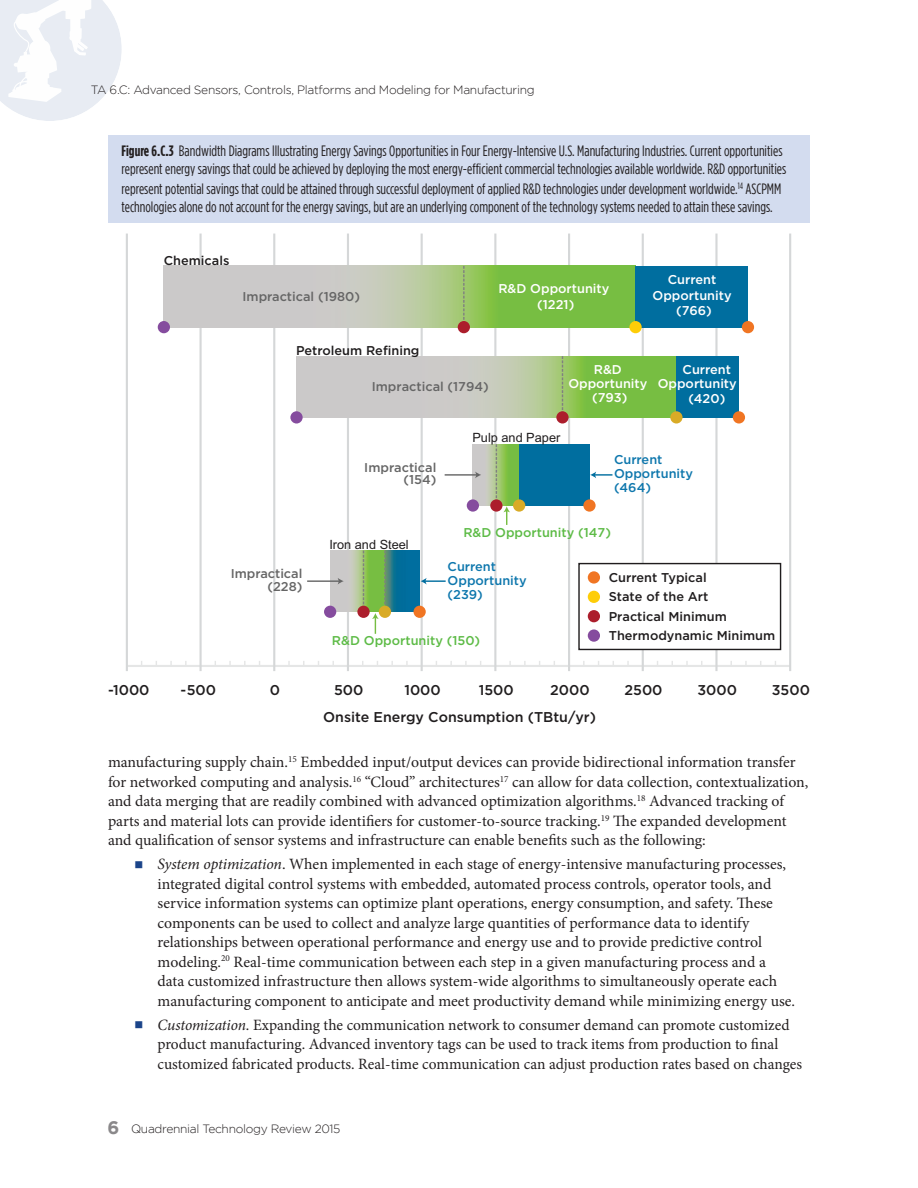
<style>
.page{position:relative;width:918px;height:1188px;background:#fff}
.page>*{position:absolute;margin:0;border:0;box-sizing:border-box;transform-origin:0 0}
.Bullet_Text{font:15.75px/19.5px "Minion Pro";color:#231f20}
.Body_Text{font:15.75px/19.5px "Minion Pro";color:#231f20}
.Figure_Text{font:15px/18px "Gotham Condensed";color:#231f20}
.t1{font:500 14.1px "Gotham";color:#201d1e}
.t2{font:500 12.75px/19.4px "Gotham";color:#201d1e}
.t3{font:500 12.75px/15.6px "Gotham";color:#fff;text-align:center}
.t4{font:500 12.75px/12.8px "Gotham";color:#666;text-align:right}
.t5{font:500 12.75px/14.1px "Gotham";color:#0e77ad}
.t6{font:500 12.75px "Gotham";color:#5dbb46}
.t7{font:12.75px "Arial";color:#201d1e}
.t8{font:300 12px "Gotham";letter-spacing:-.025em;color:#231f20}
.s1{font-weight:700}
.s2{color:#1b4489}
.s3{font-style:italic}
.s4{font-weight:700;font-size:18px;color:#8a888a}
</style>
<div class="page">
<svg style="left:0;top:0;width:122px;height:121px"></svg>
<div style="left:108px;top:135px;width:702px;height:88px;background:#d3dcef"></div>
<hr style="left:127px;top:665px;width:663px;height:2px;background:#e5e6e6">
<hr style="left:789px;top:234px;width:2px;height:437px;background:#d5d7d8">
<hr style="left:126px;top:234px;width:2px;height:437px;background:#d5d7d8">
<hr style="left:200px;top:234px;width:2px;height:437px;background:#d5d7d8">
<hr style="left:273px;top:234px;width:2px;height:437px;background:#d5d7d8">
<hr style="left:347px;top:234px;width:2px;height:437px;background:#d5d7d8">
<hr style="left:421px;top:234px;width:2px;height:437px;background:#d5d7d8">
<hr style="left:494px;top:234px;width:2px;height:437px;background:#d5d7d8">
<hr style="left:568px;top:234px;width:2px;height:437px;background:#d5d7d8">
<hr style="left:642px;top:234px;width:2px;height:437px;background:#d5d7d8">
<hr style="left:715px;top:234px;width:3px;height:437px;background:#d5d7d8">
<svg style="left:164px;top:266px;width:472px;height:61px;background:#aac590"></svg>
<div style="left:636px;top:266px;width:112px;height:61px;background:#006e9f"></div>
<svg style="left:463px;top:266px;width:2px;height:55px"></svg>
<svg style="left:297px;top:356px;width:379px;height:61px;background:#b0c699"></svg>
<div style="left:676px;top:356px;width:63px;height:61px;background:#006e9f"></div>
<svg style="left:562px;top:356px;width:1px;height:55px"></svg>
<svg style="left:473px;top:444px;width:46px;height:62px;background:#a5c585"></svg>
<div style="left:519px;top:444px;width:70px;height:62px;background:#006e9f"></div>
<svg style="left:496px;top:444px;width:1px;height:55px"></svg>
<svg style="left:590px;top:472px;width:22px;height:6px"></svg>
<hr style="left:445px;top:474px;width:32px;height:2px;background:#666">
<svg style="left:475px;top:472px;width:6px;height:6px"></svg>
<svg style="left:503px;top:506px;width:7px;height:19px"></svg>
<div style="left:742px;top:321px;width:12px;height:12px;background:#f07523;border-radius:50%"></div>
<div style="left:629px;top:321px;width:13px;height:12px;background:#fecd08;border-radius:50%"></div>
<div style="left:733px;top:411px;width:12px;height:13px;background:#f07523;border-radius:50%"></div>
<svg style="left:583px;top:499px;width:13px;height:13px"></svg>
<svg style="left:290px;top:411px;width:13px;height:13px"></svg>
<div style="left:467px;top:499px;width:12px;height:13px;background:#854c9e;border-radius:50%"></div>
<div style="left:578px;top:563px;width:203px;height:87px;background:#fff;border:1px solid #201d1e"></div>
<svg style="left:386px;top:551px;width:34px;height:61px;background:#0f7295"></svg>
<svg style="left:330px;top:551px;width:42px;height:61px;background:#b7c7a4"></svg>
<svg style="left:363px;top:551px;width:1px;height:55px"></svg>
<hr style="left:425px;top:580px;width:21px;height:2px;background:#006e9f">
<svg style="left:421px;top:578px;width:6px;height:7px"></svg>
<hr style="left:307px;top:580px;width:32px;height:2px;background:#666">
<svg style="left:338px;top:578px;width:6px;height:7px"></svg>
<svg style="left:372px;top:551px;width:14px;height:83px"></svg>
<div style="left:414px;top:606px;width:12px;height:12px;background:#f07523;border-radius:50%"></div>
<div style="left:324px;top:606px;width:12px;height:12px;background:#854c9e;border-radius:50%"></div>
<div style="left:588px;top:591px;width:12px;height:12px;background:#fecd08;border-radius:50%"></div>
<div style="left:588px;top:571px;width:12px;height:13px;background:#f07523;border-radius:50%"></div>
<div style="left:588px;top:610px;width:12px;height:12px;background:#ac1e2c;border-radius:50%"></div>
<div style="left:588px;top:629px;width:12px;height:13px;background:#854c9e;border-radius:50%"></div>
<div style="left:158px;top:321px;width:12px;height:12px;background:#854c9e;border-radius:50%"></div>
<div style="left:458px;top:321px;width:12px;height:12px;background:#ac1e2c;border-radius:50%"></div>
<div style="left:670px;top:411px;width:13px;height:13px;background:#d9ab26;border-radius:50%"></div>
<svg style="left:556px;top:411px;width:13px;height:13px"></svg>
<div style="left:513px;top:499px;width:12px;height:13px;background:#d9ab26;border-radius:50%"></div>
<svg style="left:490px;top:499px;width:13px;height:13px"></svg>
<div style="left:379px;top:606px;width:12px;height:12px;background:#d9ab26;border-radius:50%"></div>
<div style="left:357px;top:606px;width:13px;height:12px;background:#ac1e2c;border-radius:50%"></div>
<p class="t8" style="left:91px;top:83px;width:446px">TA 6.C: Advanced Sensors, Controls, Platforms and Modeling for Manufacturing</p>
<p class="Figure_Text" style="left:122px;top:142px;width:666px"><span class="s1">Figure 6.C.3</span> Bandwidth Diagrams Illustrating Energy Savings Opportunities in Four Energy-Intensive U.S. Manufacturing Industries. Current opportunities represent energy savings that could be achieved by deploying the most energy-efficient commercial technologies available worldwide. R&amp;D opportunities</p>
<p class="Figure_Text" style="left:122px;top:179px;width:661px">represent potential savings that could be attained through successful deployment of applied R&amp;D technologies under development worldwide.<sup>14</sup> ASCPMM technologies alone do not account for the energy savings, but are an underlying component of the technology systems needed to attain these savings.</p>
<p class="t2" style="left:164px;top:250px;width:67px">Chemicals</p>
<p class="t4" style="left:243px;top:290px;width:119px">Impractical (1980)</p>
<p class="t3" style="left:498px;top:281px;width:113px">R&amp;D Opportunity (1221)</p>
<p class="t3" style="left:653px;top:271px;width:81px">Current<br>Opportunity (766)</p>
<p class="t2" style="left:296px;top:340px;width:125px">Petroleum Refining</p>
<p class="t4" style="left:372px;top:380px;width:118px">Impractical (1794)</p>
<p class="t3" style="left:568px;top:362px;width:81px;line-height:14.1px">R&amp;D<br>Opportunity (793)</p>
<p class="t3" style="left:683px;top:362px;width:50px">Current</p>
<p class="t3" style="left:658px;top:376px;width:81px">Opportunity</p>
<p class="t3" style="left:688px;top:390px;width:38px">(420)</p>
<p class="t4" style="left:364px;top:461px;width:74px">Impractical (154)</p>
<p class="t7" style="left:472px;top:429px;width:89px">Pulp and Paper</p>
<p class="t5" style="left:614px;top:452px;width:81px">Current<br>Opportunity (464)</p>
<p class="t7" style="left:329px;top:536px;width:81px">Iron and Steel</p>
<p class="t6" style="left:463px;top:525px;width:149px">R&amp;D Opportunity (147)</p>
<p class="t4" style="left:231px;top:567px;width:73px">Impractical (228)</p>
<p class="t5" style="left:448px;top:559px;width:81px">Current<br>Opportunity (239)</p>
<p class="t6" style="left:332px;top:633px;width:150px">R&amp;D Opportunity (150)</p>
<p class="t2" style="left:609px;top:567px;width:99px">Current Typical</p>
<p class="t2" style="left:609px;top:606px;width:168px">Practical Minimum<br>Thermodynamic Minimum</p>
<p class="t2" style="left:609px;top:587px;width:101px">State of the Art</p>
<p class="t1" style="left:108px;top:682px;width:43px">-1000</p>
<p class="t1" style="left:181px;top:682px;width:37px">-500</p>
<p class="t1" style="left:270px;top:682px;width:12px">0</p>
<p class="t1" style="left:334px;top:682px;width:31px">500</p>
<p class="t1" style="left:404px;top:682px;width:38px">1000</p>
<p class="t1" style="left:479px;top:682px;width:36px">1500</p>
<p class="t1" style="left:550px;top:682px;width:41px">2000</p>
<p class="t1" style="left:625px;top:682px;width:40px">2500</p>
<p class="t1" style="left:698px;top:682px;width:41px">3000</p>
<p class="t1" style="left:772px;top:682px;width:40px">3500</p>
<p class="t1" style="left:323px;top:709px;width:274px">Onsite Energy Consumption (TBtu/yr)</p>
<p class="Body_Text" style="left:108px;top:753px;width:702px">manufacturing supply chain.<sup>15</sup> Embedded input/output devices can provide bidirectional information transfer for networked computing and analysis.<sup>16</sup> “Cloud” architectures<sup>17</sup> can allow for data collection, contextualization, and data merging that are readily combined with advanced optimization algorithms.<sup>18</sup> Advanced tracking of parts and material lots can provide identifiers for customer-to-source tracking.<sup>19</sup> The expanded development and qualification of sensor systems and infrastructure can enable benefits such as the following:</p>
<p class="Bullet_Text" style="left:158px;top:854px;width:639px;text-indent:-22px"><span class="s2">■</span> <span class="s3">System optimization</span>. When implemented in each stage of energy-intensive manufacturing processes, integrated digital control systems with embedded, automated process controls, operator tools, and service information systems can optimize plant operations, energy consumption, and safety. These components can be used to collect and analyze large quantities of performance data to identify relationships between operational performance and energy use and to provide predictive control modeling.<sup>20</sup> Real-time communication between each step in a given manufacturing process and a data customized infrastructure then allows system-wide algorithms to simultaneously operate each manufacturing component to anticipate and meet productivity demand while minimizing energy use.</p>
<p class="Bullet_Text" style="left:158px;top:1015px;width:646px;text-indent:-22px"><span class="s2">■</span> <span class="s3">Customization</span>. Expanding the communication network to consumer demand can promote customized product manufacturing. Advanced inventory tags can be used to track items from production to final customized fabricated products. Real-time communication can adjust production rates based on changes</p>
<p class="t8" style="left:107px;top:1122px;width:235px"><span class="s4">6</span> Quadrennial Technology Review 2015</p>
</div>
